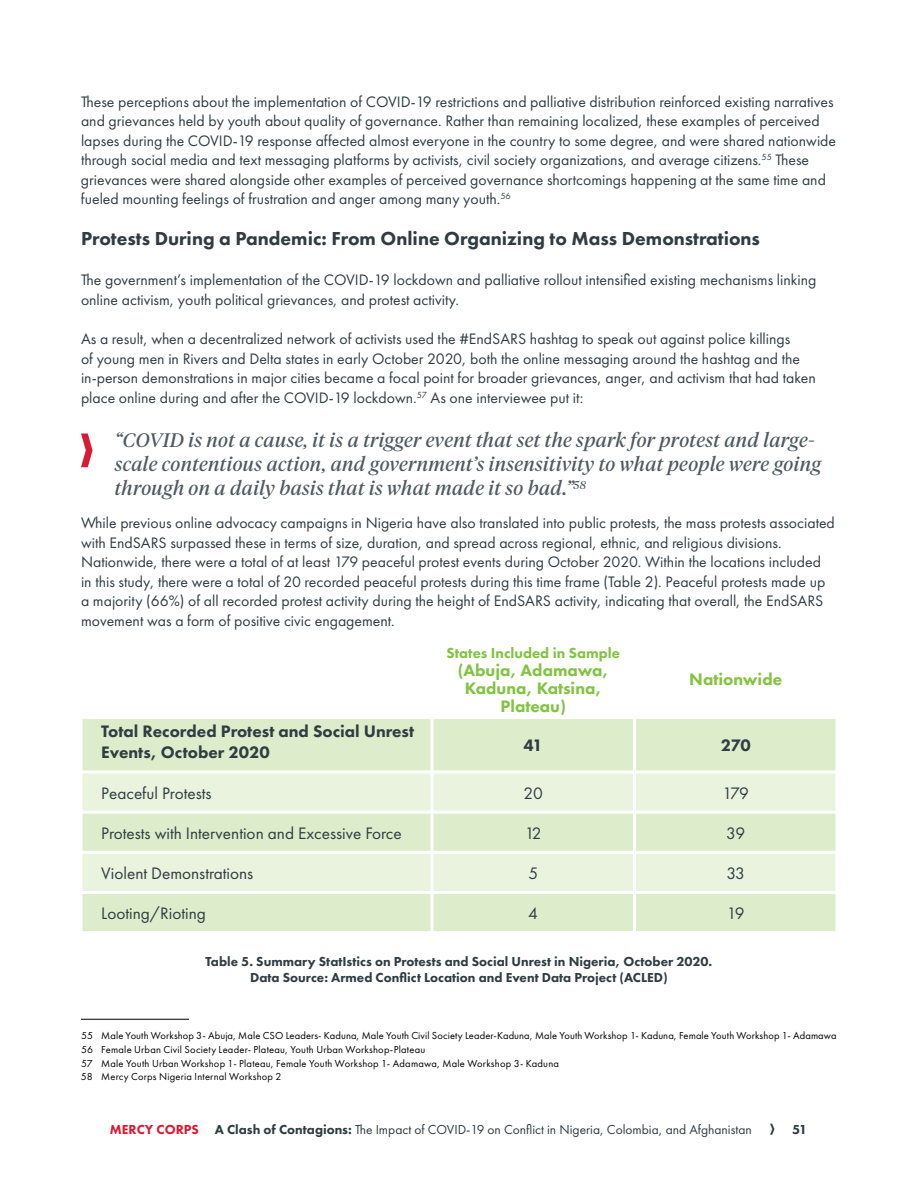
<style>
.page{position:relative;width:918px;height:1188px;background:#fff}
.page>*{position:absolute;margin:0;border:0;box-sizing:border-box;transform-origin:0 0}
.t1{font:italic 19.5px/24px "Tiempos Headline";letter-spacing:.02em;color:#4f5a60}
.t2{font:800 19.5px "Futura PT";color:#303c42}
.t3{font:17.25px "Futura PT";color:#303c42}
.t4{font:800 17.25px/21px "Futura PT";color:#303c42}
.t5{font:800 17.25px/18px "Futura PT";color:#82c341;text-align:center}
.t6{font:15.75px/19.5px "Futura PT";color:#303c42}
.t7{font:800 15px "Futura PT";color:#82c341}
.t8{font:800 13.5px/16.2px "Futura PT";color:#303c42;text-align:center}
.t9{font:13.5px "Futura PT";color:#303c42}
.t10{font:10.5px/13.5px "Futura PT";letter-spacing:.02em;color:#000}
.s1{font-weight:800;color:#da1a32}
.s2{font-weight:800}
</style>
<div class="page">
<hr style="left:81px;top:1019px;width:108px;height:1px;background:#000">
<svg style="left:81px;top:434px;width:12px;height:33px"></svg>
<div style="left:82px;top:719px;width:754px;height:212px;background:#ddedcb"></div>
<svg style="left:82px;top:773px;width:754px;height:118px;background:#e5f1d8"></svg>
<svg style="left:430px;top:719px;width:4px;height:51px"></svg>
<hr style="left:633px;top:719px;width:3px;height:51px;background:#fff">
<hr style="left:430px;top:773px;width:4px;height:38px;background:#f7faf3">
<hr style="left:633px;top:773px;width:3px;height:38px;background:#fff">
<svg style="left:430px;top:814px;width:4px;height:37px"></svg>
<hr style="left:80px;top:851px;width:352px;height:3px;background:#fff">
<hr style="left:432px;top:851px;width:202px;height:3px;background:#fff">
<hr style="left:430px;top:854px;width:4px;height:37px;background:#f9fbf5">
<hr style="left:633px;top:854px;width:3px;height:37px;background:#fff">
<hr style="left:80px;top:891px;width:352px;height:3px;background:#fff">
<hr style="left:432px;top:891px;width:202px;height:3px;background:#fff">
<svg style="left:430px;top:894px;width:4px;height:37px"></svg>
<hr style="left:633px;top:894px;width:3px;height:37px;background:#fff">
<hr style="left:633px;top:814px;width:3px;height:37px;background:#fff">
<hr style="left:634px;top:851px;width:204px;height:3px;background:#fff">
<hr style="left:634px;top:891px;width:204px;height:3px;background:#fff">
<hr style="left:80px;top:811px;width:352px;height:3px;background:#fff">
<hr style="left:432px;top:811px;width:202px;height:3px;background:#fff">
<hr style="left:634px;top:811px;width:204px;height:3px;background:#fff">
<hr style="left:80px;top:770px;width:352px;height:3px;background:#fff">
<hr style="left:432px;top:770px;width:202px;height:3px;background:#fff">
<hr style="left:634px;top:770px;width:204px;height:3px;background:#fff">
<p class="t6" style="left:81px;top:91px;width:757px">These perceptions about the implementation of COVID-19 restrictions and palliative distribution reinforced existing narratives and grievances held by youth about quality of governance. Rather than remaining localized, these examples of perceived lapses during the COVID-19 response affected almost everyone in the country to some degree, and were shared nationwide through social media and text messaging platforms by activists, civil society organizations, and average citizens.<sup>55</sup> These grievances were shared alongside other examples of perceived governance shortcomings happening at the same time and fueled mounting feelings of frustration and anger among many youth.<sup>56</sup></p>
<p class="t2" style="left:81px;top:227px;width:680px">Protests During a Pandemic: From Online Organizing to Mass Demonstrations</p>
<p class="t6" style="left:81px;top:270px;width:737px">The government’s implementation of the COVID-19 lockdown and palliative rollout intensified existing mechanisms linking online activism, youth political grievances, and protest activity.</p>
<p class="t6" style="left:81px;top:329px;width:736px">As a result, when a decentralized network of activists used the #EndSARS hashtag to speak out against police killings<br>of young men in Rivers and Delta states in early October 2020, both the online messaging around the hashtag and the in-person demonstrations in major cities became a focal point for broader grievances, anger, and activism that had taken place online during and after the COVID-19 lockdown.<sup>57</sup> As one interviewee put it:</p>
<p class="t1" style="left:115px;top:427px;width:707px">“COVID is not a cause, it is a trigger event that set the spark for protest and large&shy;scale contentious action, and government’s insensitivity to what people were going through on a daily basis that is what made it so bad.”<sup>58</sup></p>
<p class="t6" style="left:81px;top:513px;width:755px">While previous online advocacy campaigns in Nigeria have also translated into public protests, the mass protests associated with EndSARS surpassed these in terms of size, duration, and spread across regional, ethnic, and religious divisions.<br>Nationwide, there were a total of at least 179 peaceful protest events during October 2020. Within the locations included in this study, there were a total of 20 recorded peaceful protests during this time frame (Table 2). Peaceful protests made up a majority (66%) of all recorded protest activity during the height of EndSARS activity, indicating that overall, the EndSARS movement was a form of positive civic engagement.</p>
<p class="t4" style="left:101px;top:721px;width:315px">Total Recorded Protest and Social Unrest<br>Events, October 2020</p>
<p class="t7" style="left:447px;top:643px;width:175px">States Included in Sample</p>
<p class="t5" style="left:458px;top:661px;width:152px">(Abuja, Adamawa,<br>Kaduna, Katsina,<br>Plateau)</p>
<p class="t5" style="left:689px;top:670px;width:94px">Nationwide</p>
<p class="t4" style="left:524px;top:735px;width:21px">41</p>
<p class="t4" style="left:721px;top:735px;width:31px">270</p>
<p class="t3" style="left:101px;top:783px;width:112px">Peaceful Protests</p>
<p class="t3" style="left:524px;top:783px;width:21px">20</p>
<p class="t3" style="left:722px;top:783px;width:28px">179</p>
<p class="t3" style="left:101px;top:823px;width:302px">Protests with Intervention and Excessive Force</p>
<p class="t3" style="left:525px;top:823px;width:19px">12</p>
<p class="t3" style="left:726px;top:823px;width:21px">39</p>
<p class="t3" style="left:101px;top:863px;width:154px">Violent Demonstrations</p>
<p class="t3" style="left:528px;top:863px;width:11px">5</p>
<p class="t3" style="left:726px;top:863px;width:20px">33</p>
<p class="t3" style="left:101px;top:903px;width:106px">Looting/Rioting</p>
<p class="t3" style="left:528px;top:903px;width:11px">4</p>
<p class="t3" style="left:727px;top:903px;width:19px">19</p>
<p class="t8" style="left:206px;top:953px;width:508px">Table 5. Summary StatIstics on Protests and Social Unrest in Nigeria, October 2020.<br>Data Source: Armed Conflict Location and Event Data Project (ACLED)</p>
<p class="t10" style="left:81px;top:1029px;width:757px">55 Male Youth Workshop 3- Abuja, Male CSO Leaders- Kaduna, Male Youth Civil Society Leader-Kaduna, Male Youth Workshop 1- Kaduna, Female Youth Workshop 1- Adamawa 56 Female Urban Civil Society Leader- Plateau, Youth Urban Workshop-Plateau<br>57 Male Youth Urban Workshop 1- Plateau, Female Youth Workshop 1- Adamawa, Male Workshop 3- Kaduna<br>58 Mercy Corps Nigeria Internal Workshop 2</p>
<p class="t9" style="left:110px;top:1121px;width:644px"><span class="s1">MERCY CORPS</span> <span class="s2">A Clash of Contagions:</span> The Impact of COVID-19 on Conflict in Nigeria, Colombia, and Afghanistan</p>
<p class="t8" style="left:792px;top:1121px;width:16px">51</p>
</div>
